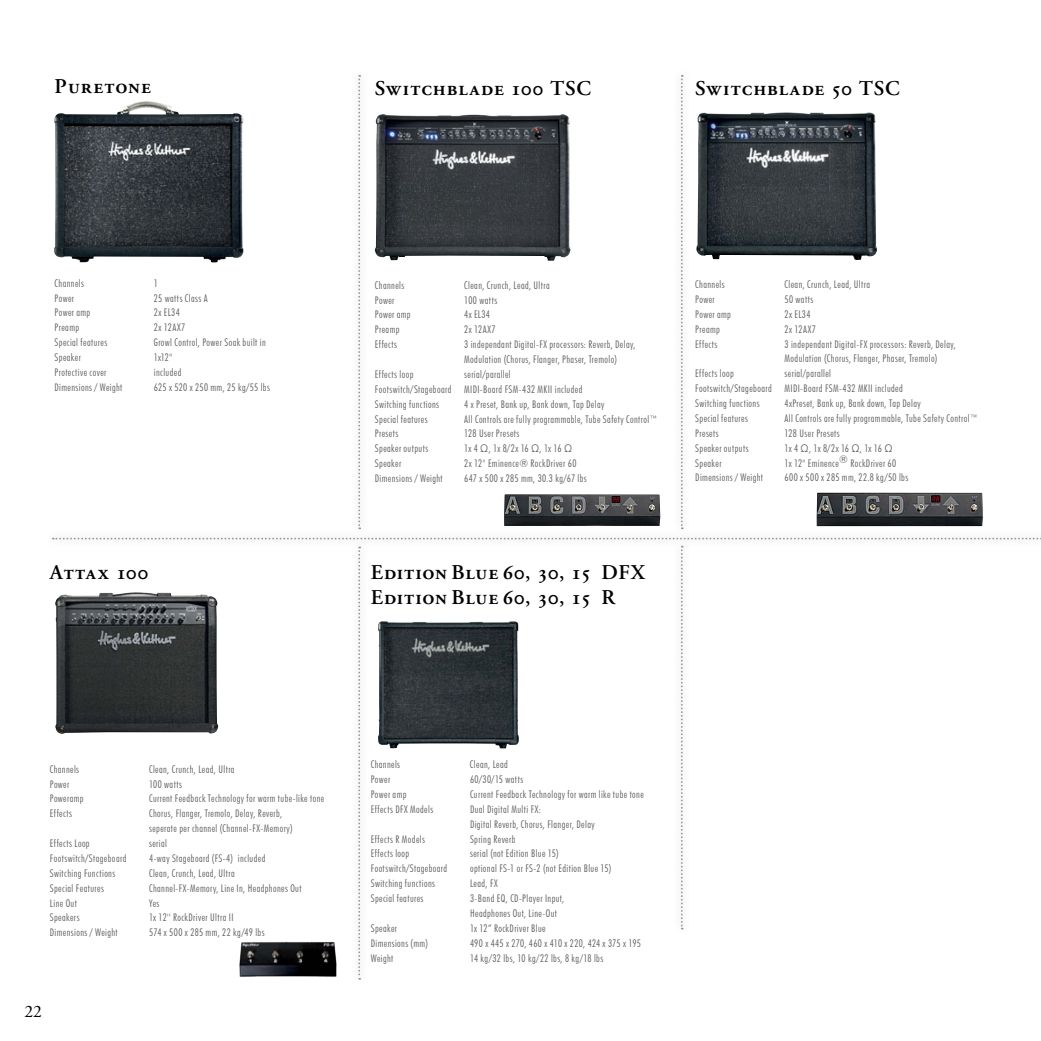
<style>
.page{position:relative;width:1041px;height:1041px;background:#fff}
.page>*{position:absolute;margin:0;border:0;box-sizing:border-box;transform-origin:0 0}
.t1{font:600 21px/25.2px "Adobe Garamond Pro";letter-spacing:.04em;color:#000}
.t2{font:17.5px "Adobe Garamond Pro";color:#000}
.t3{font:300 condensed 10.5px/14.9px "Futura BT";letter-spacing:.04em;color:#58595b}
.t4{font:300 condensed 10.5px "Futura BT";letter-spacing:.005em;color:#58595b}
.t5{font:300 condensed 10.5px "Futura BT";letter-spacing:.02em;color:#58595b}
</style>
<div class="page">
<div style="left:43px;top:529px;width:998px;height:20px;background:#fbfbfb"></div>
<svg style="left:53px;top:538px;width:988px;height:1px"></svg>
<div style="left:349px;top:66px;width:19px;height:470px;background:#fbfbfb"></div>
<svg style="left:358px;top:75px;width:2px;height:454px"></svg>
<div style="left:672px;top:66px;width:19px;height:470px;background:#fbfbfb"></div>
<svg style="left:681px;top:75px;width:2px;height:454px"></svg>
<div style="left:349px;top:537px;width:19px;height:449px;background:#fbfbfb"></div>
<svg style="left:358px;top:547px;width:2px;height:433px"></svg>
<div style="left:672px;top:536px;width:19px;height:400px;background:#fbfbfb"></div>
<svg style="left:681px;top:546px;width:2px;height:383px"></svg>
<img style="left:54px;top:101px;width:190px;height:161px">
<img style="left:374px;top:114px;width:197px;height:147px">
<img style="left:696px;top:112px;width:181px;height:148px">
<img style="left:378px;top:621px;width:141px;height:127px">
<img style="left:504px;top:494px;width:156px;height:32px">
<img style="left:55px;top:592px;width:164px;height:142px">
<img style="left:239px;top:941px;width:98px;height:36px">
<img style="left:817px;top:492px;width:166px;height:34px">
<h1 class="t1" style="left:55px;top:74px;width:98px">Puretone</h1>
<h1 class="t1" style="left:375px;top:76px;width:217px">Switchblade 100 TSC</h1>
<h1 class="t1" style="left:695px;top:76px;width:206px">Switchblade 50 TSC</h1>
<p class="t3" style="left:55px;top:275px;width:31px">Channels</p>
<p class="t3" style="left:154px;top:275px;width:6px">1</p>
<p class="t3" style="left:55px;top:290px;width:21px">Power</p>
<p class="t3" style="left:154px;top:290px;width:55px">25 watts Class A</p>
<p class="t3" style="left:55px;top:305px;width:37px">Power amp</p>
<p class="t3" style="left:154px;top:305px;width:27px">2x EL34</p>
<p class="t3" style="left:55px;top:320px;width:26px">Preamp</p>
<p class="t3" style="left:154px;top:320px;width:33px">2x 12AX7</p>
<p class="t3" style="left:55px;top:335px;width:54px">Special features</p>
<p class="t3" style="left:154px;top:335px;width:113px">Growl Control, Power Soak built in</p>
<p class="t3" style="left:55px;top:350px;width:28px">Speaker</p>
<p class="t3" style="left:154px;top:350px;width:20px">1x12"</p>
<p class="t3" style="left:55px;top:365px;width:53px">Protective cover</p>
<p class="t3" style="left:154px;top:365px;width:29px">included</p>
<p class="t3" style="left:55px;top:379px;width:69px">Dimensions / Weight</p>
<p class="t3" style="left:154px;top:379px;width:117px">625 x 520 x 250 mm, 25 kg/55 lbs</p>
<h1 class="t1" style="left:50px;top:560px;width:100px">Attax 100</h1>
<p class="t3" style="left:375px;top:277px;width:31px">Channels</p>
<p class="t3" style="left:464px;top:277px;width:87px">Clean, Crunch, Lead, Ultra</p>
<p class="t3" style="left:375px;top:292px;width:21px">Power</p>
<p class="t3" style="left:464px;top:292px;width:35px">100 watts</p>
<p class="t3" style="left:375px;top:307px;width:37px">Power amp</p>
<p class="t3" style="left:464px;top:307px;width:27px">4x EL34</p>
<p class="t3" style="left:375px;top:322px;width:26px">Preamp</p>
<p class="t3" style="left:464px;top:322px;width:33px">2x 12AX7</p>
<p class="t3" style="left:375px;top:337px;width:24px">Effects</p>
<p class="t3" style="left:464px;top:337px;width:173px">3 independant Digital-FX processors: Reverb, Delay,<br>Modulation (Chorus, Flanger, Phaser, Tremolo)</p>
<p class="t3" style="left:375px;top:367px;width:40px">Effects loop</p>
<p class="t3" style="left:375px;top:367px;width:209px;text-indent:89px">serial/parallel<br>Footswitch/Stageboard MIDI-Board FSM-432 MKII included<br>Switching functions</p>
<p class="t3" style="left:464px;top:396px;width:142px">4 x Preset, Bank up, Bank down, Tap Delay</p>
<p class="t3" style="left:375px;top:411px;width:54px">Special features</p>
<p class="t3" style="left:464px;top:411px;width:195px">All Controls are fully programmable, Tube Safety Control™</p>
<p class="t3" style="left:375px;top:426px;width:25px">Presets</p>
<p class="t3" style="left:464px;top:426px;width:57px">128 User Presets</p>
<p class="t3" style="left:375px;top:441px;width:55px">Speaker outputs</p>
<p class="t4" style="left:464px;top:442px;width:109px">1x 4 Ω, 1x 8/2x 16 Ω, 1x 16 Ω</p>
<p class="t3" style="left:375px;top:456px;width:28px">Speaker</p>
<p class="t3" style="left:464px;top:456px;width:114px">2x 12" Eminence® RockDriver 60</p>
<p class="t3" style="left:375px;top:471px;width:69px">Dimensions / Weight</p>
<p class="t3" style="left:464px;top:471px;width:124px">647 x 500 x 285 mm, 30.3 kg/67 lbs</p>
<h1 class="t1" style="left:371px;top:560px;width:275px">Edition Blue 60, 30, 15 DFX<br>Edition Blue 60, 30, 15 R</h1>
<p class="t3" style="left:695px;top:277px;width:31px">Channels</p>
<p class="t3" style="left:784px;top:277px;width:87px">Clean, Crunch, Lead, Ultra</p>
<p class="t3" style="left:695px;top:292px;width:21px">Power</p>
<p class="t3" style="left:784px;top:292px;width:30px">50 watts</p>
<p class="t3" style="left:695px;top:306px;width:37px">Power amp</p>
<p class="t3" style="left:784px;top:306px;width:27px">2x EL34</p>
<p class="t3" style="left:695px;top:321px;width:26px">Preamp</p>
<p class="t3" style="left:784px;top:321px;width:33px">2x 12AX7</p>
<p class="t3" style="left:695px;top:336px;width:24px">Effects</p>
<p class="t3" style="left:784px;top:336px;width:173px">3 independant Digital-FX processors: Reverb, Delay,<br>Modulation (Chorus, Flanger, Phaser, Tremolo)</p>
<p class="t3" style="left:695px;top:366px;width:40px">Effects loop</p>
<p class="t3" style="left:695px;top:366px;width:209px;text-indent:89px">serial/parallel<br>Footswitch/Stageboard MIDI-Board FSM-432 MKII included<br>Switching functions</p>
<p class="t3" style="left:784px;top:396px;width:138px">4xPreset, Bank up, Bank down, Tap Delay</p>
<p class="t3" style="left:695px;top:411px;width:54px">Special features</p>
<p class="t3" style="left:784px;top:411px;width:195px">All Controls are fully programmable, Tube Safety Control™</p>
<p class="t3" style="left:695px;top:425px;width:25px">Presets</p>
<p class="t3" style="left:784px;top:425px;width:57px">128 User Presets</p>
<p class="t3" style="left:695px;top:440px;width:55px">Speaker outputs</p>
<p class="t4" style="left:784px;top:441px;width:109px">1x 4 Ω, 1x 8/2x 16 Ω, 1x 16 Ω</p>
<p class="t3" style="left:695px;top:455px;width:28px">Speaker</p>
<p class="t3" style="left:784px;top:455px;width:113px">1x 12" Eminence® RockDriver 60</p>
<p class="t3" style="left:695px;top:470px;width:69px">Dimensions / Weight</p>
<p class="t3" style="left:784px;top:470px;width:125px">600 x 500 x 285 mm, 22.8 kg/50 lbs</p>
<p class="t3" style="left:50px;top:761px;width:31px">Channels</p>
<p class="t3" style="left:149px;top:761px;width:87px">Clean, Crunch, Lead, Ultra</p>
<p class="t3" style="left:50px;top:776px;width:21px">Power</p>
<p class="t3" style="left:149px;top:776px;width:35px">100 watts</p>
<p class="t3" style="left:50px;top:791px;width:35px">Poweramp</p>
<p class="t3" style="left:149px;top:791px;width:177px">Current Feedback Technology for warm tube-like tone</p>
<p class="t3" style="left:50px;top:806px;width:24px">Effects</p>
<p class="t3" style="left:149px;top:806px;width:145px">Chorus, Flanger, Tremolo, Delay, Reverb, seperate per channel (Channel-FX-Memory)</p>
<p class="t3" style="left:50px;top:836px;width:41px">Effects Loop</p>
<p class="t3" style="left:149px;top:836px;width:19px">serial</p>
<p class="t3" style="left:50px;top:851px;width:78px">Footswitch/Stageboard</p>
<p class="t3" style="left:149px;top:851px;width:118px">4-way Stageboard (FS-4) included</p>
<p class="t3" style="left:50px;top:865px;width:67px">Switching Functions</p>
<p class="t3" style="left:149px;top:865px;width:87px">Clean, Crunch, Lead, Ultra</p>
<p class="t3" style="left:50px;top:880px;width:55px">Special Features</p>
<p class="t3" style="left:149px;top:880px;width:154px">Channel-FX-Memory, Line In, Headphones Out</p>
<p class="t3" style="left:50px;top:895px;width:28px">Line Out</p>
<p class="t3" style="left:149px;top:895px;width:12px">Yes</p>
<p class="t3" style="left:50px;top:910px;width:31px">Speakers</p>
<p class="t3" style="left:149px;top:910px;width:86px">1x 12'' RockDriver Ultra II</p>
<p class="t3" style="left:50px;top:925px;width:69px">Dimensions / Weight</p>
<p class="t3" style="left:149px;top:925px;width:117px">574 x 500 x 285 mm, 22 kg/49 lbs</p>
<h2 class="t2" style="left:24px;top:1001px;width:19px">22</h2>
<p class="t3" style="left:371px;top:757px;width:31px">Channels</p>
<p class="t3" style="left:470px;top:757px;width:39px">Clean, Lead</p>
<p class="t3" style="left:371px;top:772px;width:21px">Power</p>
<p class="t3" style="left:470px;top:772px;width:55px">60/30/15 watts</p>
<p class="t3" style="left:371px;top:787px;width:37px">Power amp</p>
<p class="t3" style="left:470px;top:787px;width:175px">Current Feedback Technology for warm like tube tone</p>
<p class="t3" style="left:371px;top:801px;width:64px">Effects DFX Models</p>
<p class="t3" style="left:470px;top:801px;width:126px">Dual Digital Multi FX:<br>Digital Reverb, Chorus, Flanger, Delay</p>
<p class="t3" style="left:371px;top:831px;width:56px">Effects R Models</p>
<p class="t3" style="left:470px;top:831px;width:47px">Spring Reverb</p>
<p class="t3" style="left:371px;top:846px;width:40px">Effects loop</p>
<p class="t3" style="left:470px;top:846px;width:90px">serial (not Edition Blue 15)</p>
<p class="t3" style="left:371px;top:861px;width:78px">Footswitch/Stageboard</p>
<p class="t3" style="left:470px;top:861px;width:143px">optional FS-1 or FS-2 (not Edition Blue 15)</p>
<p class="t3" style="left:371px;top:876px;width:66px">Switching functions</p>
<p class="t3" style="left:470px;top:876px;width:29px">Lead, FX</p>
<p class="t3" style="left:371px;top:891px;width:54px">Special features</p>
<p class="t3" style="left:470px;top:891px;width:96px">3-Band EQ, CD-Player Input,<br>Headphones Out, Line-Out</p>
<p class="t3" style="left:371px;top:920px;width:28px">Speaker</p>
<p class="t3" style="left:470px;top:920px;width:77px">1x 12“ RockDriver Blue</p>
<p class="t3" style="left:371px;top:935px;width:59px">Dimensions (mm)</p>
<p class="t5" style="left:470px;top:936px;width:172px">490 x 445 x 270, 460 x 410 x 220, 424 x 375 x 195</p>
<p class="t3" style="left:371px;top:950px;width:24px">Weight</p>
<p class="t3" style="left:470px;top:950px;width:135px">14 kg/32 lbs, 10 kg/22 lbs, 8 kg/18 lbs</p>
</div>
